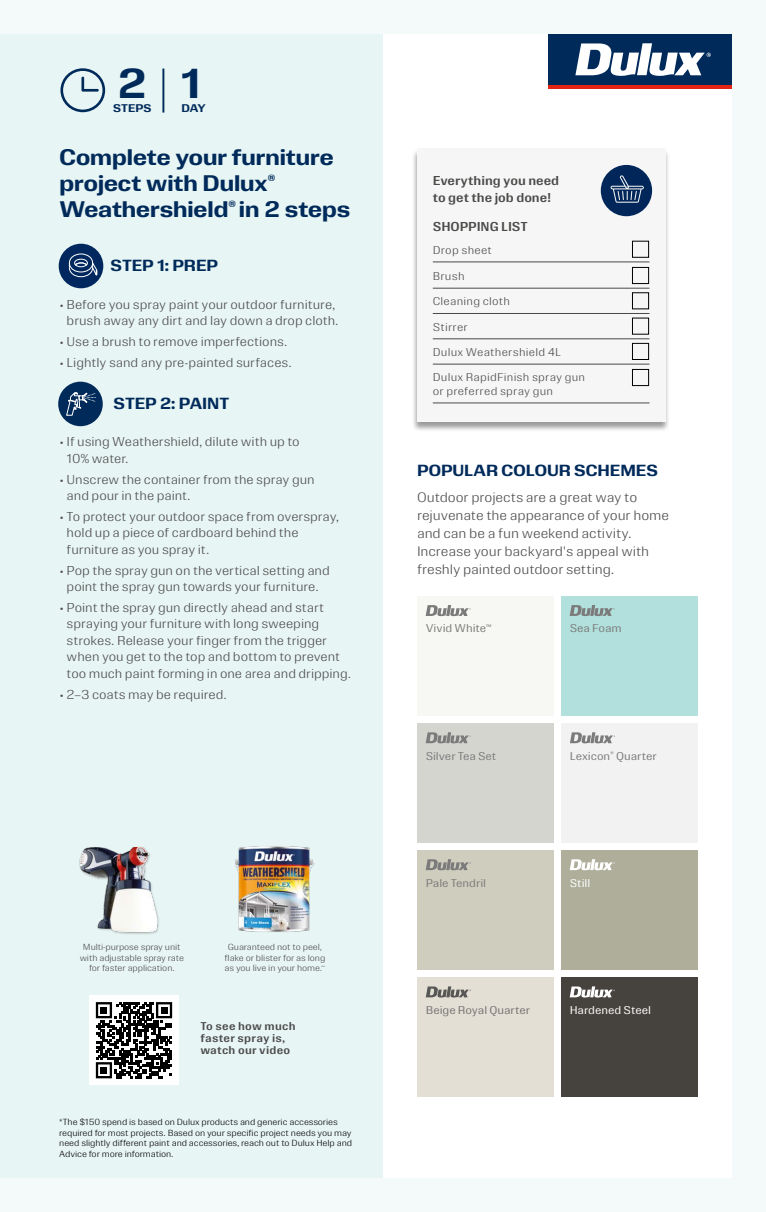
<style>
.page{position:relative;width:766px;height:1212px;background:#fff}
.page>*{position:absolute;margin:0;border:0;box-sizing:border-box;transform-origin:0 0}
.t1{font:800 39px "Dulux Headline";color:#002a5a}
.t2{font:800 21px/26.2px "Dulux Headline";color:#002a5a}
.t3{font:800 15px "Dulux Headline";color:#002a5a}
.t4{font:300 12.75px/18px "Dulux Text";letter-spacing:-.01em;color:#4a4a49}
.t5{font:300 12px/16.5px "Dulux Text";letter-spacing:-.005em;color:#4a4a49}
.t6{font:700 12px/16.5px "Dulux Text";letter-spacing:-.005em;color:#4a4a49}
.t7{font:300 10.5px/13.5px "Dulux Text";letter-spacing:.02em;color:#4a4a49}
.t8{font:10.5px "Dulux Text";letter-spacing:-.005em;color:#7c7b7b}
.t9{font:700 10.5px/12px "Dulux Text";letter-spacing:.02em;color:#4a4a49}
.t10{font:10.5px "Dulux Text";color:#fff}
.t11{font:10.5px "Dulux Text";letter-spacing:-.005em;color:#757474}
.t12{font:800 10.35px "Dulux Headline";letter-spacing:-.005em;color:#002a5a}
.t13{font:300 8.25px/10.5px "Dulux Text";letter-spacing:-.01em;color:#000}
.t14{font:300 8.25px/10.5px "Dulux Text";letter-spacing:-.01em;color:#4a4a49;text-align:center}
</style>
<div class="page">
<div style="left:0;top:0;width:765px;height:1212px;background:#f3faf9"></div>
<div style="left:0;top:34px;width:731px;height:1144px;background:#fff"></div>
<div style="left:548px;top:34px;width:183px;height:51px;background:#002a5a"></div>
<hr style="left:548px;top:85px;width:183px;height:4px;background:#e42313">
<svg style="left:575px;top:43px;width:135px;height:33px"></svg>
<div style="left:0;top:34px;width:383px;height:1144px;background:#e7f5f4"></div>
<div style="left:59px;top:244px;width:44px;height:44px;background:#00285e;border-radius:50%"></div>
<svg style="left:69px;top:253px;width:29px;height:24px"></svg>
<div style="left:58px;top:382px;width:45px;height:44px;background:#002a5a;border-radius:50%"></div>
<svg style="left:66px;top:392px;width:30px;height:24px"></svg>
<div style="left:411px;top:149px;width:259px;height:283px;background:#000;opacity:.4"></div>
<div style="left:417px;top:149px;width:248px;height:273px;background:#f6f6f6"></div>
<hr style="left:432px;top:262px;width:217px;height:1px;background:#4a4a49">
<hr style="left:432px;top:288px;width:217px;height:1px;background:#4a4a49">
<hr style="left:432px;top:313px;width:217px;height:1px;background:#4a4a49">
<hr style="left:432px;top:339px;width:217px;height:1px;background:#4a4a49">
<hr style="left:432px;top:364px;width:217px;height:1px;background:#4a4a49">
<hr style="left:432px;top:403px;width:217px;height:1px;background:#4a4a49">
<div style="left:632px;top:267px;width:16px;height:17px;border:1px solid #000"></div>
<div style="left:632px;top:343px;width:16px;height:17px;border:1px solid #000"></div>
<div style="left:632px;top:369px;width:16px;height:17px;border:1px solid #000"></div>
<div style="left:600px;top:165px;width:52px;height:51px;background:#00285e;border-radius:50%"></div>
<svg style="left:610px;top:175px;width:33px;height:28px"></svg>
<hr style="left:162px;top:69px;width:2px;height:44px;background:#002a5a">
<svg style="left:60px;top:68px;width:45px;height:44px"></svg>
<div style="left:89px;top:995px;width:90px;height:90px;background:#fff"></div>
<svg style="left:96px;top:1002px;width:76px;height:76px"></svg>
<div style="left:417px;top:851px;width:136px;height:119px;background:#cfcdbd"></div>
<div style="left:561px;top:851px;width:136px;height:119px;background:#aeae9b"></div>
<svg style="left:425px;top:859px;width:45px;height:11px"></svg>
<svg style="left:569px;top:859px;width:45px;height:11px"></svg>
<div style="left:417px;top:978px;width:136px;height:119px;background:#e4dfd4"></div>
<div style="left:561px;top:978px;width:136px;height:119px;background:#46423e"></div>
<svg style="left:426px;top:986px;width:45px;height:11px"></svg>
<div style="left:417px;top:723px;width:136px;height:119px;background:#d5d5d0"></div>
<div style="left:561px;top:723px;width:136px;height:119px;background:#f1f2f1"></div>
<svg style="left:425px;top:732px;width:45px;height:11px"></svg>
<svg style="left:570px;top:732px;width:45px;height:11px"></svg>
<div style="left:417px;top:596px;width:136px;height:119px;background:#f7f8f3"></div>
<div style="left:561px;top:596px;width:136px;height:119px;background:#b1e0dd"></div>
<svg style="left:569px;top:605px;width:45px;height:11px"></svg>
<svg style="left:425px;top:605px;width:45px;height:11px"></svg>
<svg style="left:569px;top:986px;width:45px;height:11px"></svg>
<img style="left:235px;top:846px;width:80px;height:86px">
<img style="left:79px;top:847px;width:80px;height:87px">
<h1 class="t1" style="left:118px;top:58px;width:85px">2 1</h1>
<p class="t12" style="left:181px;top:102px;width:26px">DAY</p>
<h1 class="t1" style="left:119px;top:58px;width:31px">3</h1>
<h1 class="t1" style="left:179px;top:58px;width:30px">2</h1>
<p class="t12" style="left:113px;top:102px;width:40px">STEPS</p>
<p class="t12" style="left:115px;top:102px;width:40px">STEPS</p>
<p class="t12" style="left:177px;top:102px;width:34px">DAYS</p>
<h2 class="t2" style="left:60px;top:143px;width:292px">Complete your furniture project with Dulux<sup>®<br></sup>Weathershield<sup>®</sup> in 2 steps</h2>
<p class="t3" style="left:111px;top:255px;width:109px">STEP 1: PREP</p>
<p class="t5" style="left:60px;top:296px;width:280px;text-align:center">• Before you spray paint your outdoor furniture, brush away any dirt and lay down a drop cloth.</p>
<p class="t5" style="left:60px;top:333px;width:229px">• Use a brush to remove imperfections.</p>
<p class="t5" style="left:60px;top:354px;width:234px">• Lightly sand any pre-painted surfaces.</p>
<p class="t3" style="left:114px;top:393px;width:117px">STEP 2: PAINT</p>
<p class="t5" style="left:67px;top:434px;width:234px;text-indent:-7px">• If using Weathershield, dilute with up to<br>10% water.</p>
<p class="t5" style="left:67px;top:471px;width:249px;text-indent:-7px">• Unscrew the container from the spray gun and pour in the paint.</p>
<p class="t5" style="left:67px;top:508px;width:274px;text-indent:-7px">• To protect your outdoor space from overspray, hold up a piece of cardboard behind the furniture as you spray it.</p>
<p class="t5" style="left:60px;top:562px;width:272px;text-align:center">• Pop the spray gun on the vertical setting and point the spray gun towards your furniture.</p>
<p class="t5" style="left:67px;top:599px;width:286px;text-indent:-7px">• Point the spray gun directly ahead and start spraying your furniture with long sweeping strokes. Release your finger from the trigger when you get to the top and bottom to prevent too much paint forming in one area and dripping.</p>
<p class="t5" style="left:60px;top:686px;width:169px">• 2–3 coats may be required.</p>
<p class="t14" style="left:80px;top:942px;width:106px">Multi-purpose spray unit with adjustable spray rate for faster application.</p>
<p class="t14" style="left:224px;top:942px;width:102px">Guaranteed not to peel, flake or blister for as long as you live in your home.<sup>**</sup></p>
<p class="t9" style="left:200px;top:1019px;width:97px">To see how much faster spray is, watch our video</p>
<p class="t13" style="left:59px;top:1117px;width:294px">*The $150 spend is based on Dulux products and generic accessories required for most projects. Based on your specific project needs you may need slightly different paint and accessories, reach out to Dulux Help and Advice for more information.</p>
<p class="t6" style="left:432px;top:172px;width:128px">Everything you need to get the job done!</p>
<p class="t6" style="left:432px;top:218px;width:96px">SHOPPING LIST</p>
<p class="t7" style="left:432px;top:243px;width:61px">Drop sheet</p>
<p class="t7" style="left:432px;top:269px;width:33px">Brush</p>
<p class="t7" style="left:432px;top:295px;width:79px">Cleaning cloth</p>
<p class="t7" style="left:432px;top:320px;width:36px">Stirrer</p>
<p class="t7" style="left:432px;top:345px;width:130px">Dulux Weathershield 4L</p>
<p class="t7" style="left:432px;top:370px;width:154px">Dulux RapidFinish spray gun or preferred spray gun</p>
<p class="t3" style="left:417px;top:460px;width:242px">POPULAR COLOUR SCHEMES</p>
<p class="t4" style="left:417px;top:488px;width:253px">Outdoor projects are a great way to rejuvenate the appearance of your home and can be a fun weekend activity.<br>Increase your backyard's appeal with freshly painted outdoor setting.</p>
<p class="t8" style="left:425px;top:622px;width:68px">Vivid White<sup>™</sup></p>
<p class="t8" style="left:569px;top:621px;width:53px">Sea Foam</p>
<p class="t8" style="left:425px;top:749px;width:72px">Silver Tea Set</p>
<p class="t8" style="left:569px;top:749px;width:88px">Lexicon<sup>®</sup> Quarter</p>
<p class="t8" style="left:425px;top:876px;width:62px">Pale Tendril</p>
<p class="t10" style="left:569px;top:876px;width:22px">Still</p>
<p class="t11" style="left:425px;top:1003px;width:106px">Beige Royal Quarter</p>
<p class="t10" style="left:569px;top:1003px;width:83px">Hardened Steel</p>
</div>
